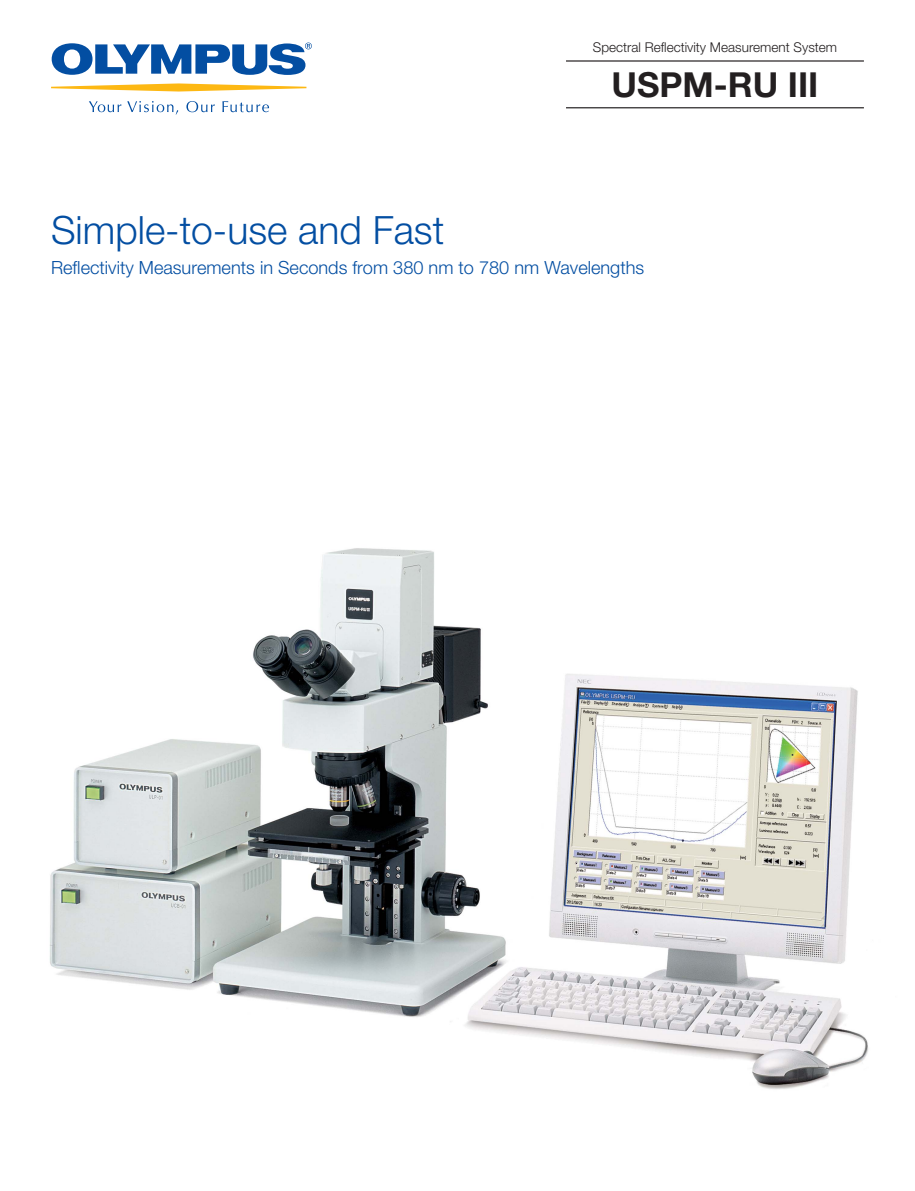
<style>
.page{position:relative;width:915px;height:1191px;background:#fff}
.page>*{position:absolute;margin:0;border:0;box-sizing:border-box;transform-origin:0 0}
.t1{font:300 39px "Helvetica Neue LTW1 G";color:#034ea2}
.t2{font:700 34.5px "Helvetica Neue LTW1 G";color:#231f20}
.t3{font:300 18.15px "Helvetica Neue LTW1 G";color:#034ea2}
.t4{font:300 13.5px "Helvetica Neue LTW1 G";color:#231f20}
</style>
<div class="page">
<img style="left:49px;top:548px;width:819px;height:541px">
<svg style="left:51px;top:83px;width:255px;height:9px"></svg>
<svg style="left:52px;top:43px;width:260px;height:32px"></svg>
<svg style="left:89px;top:101px;width:32px;height:11px"></svg>
<svg style="left:127px;top:101px;width:51px;height:14px"></svg>
<svg style="left:186px;top:101px;width:29px;height:11px"></svg>
<svg style="left:222px;top:101px;width:47px;height:11px"></svg>
<hr style="left:566px;top:60px;width:297px;height:2px;background:#231f20">
<hr style="left:566px;top:107px;width:297px;height:1px;background:#231f20">
<p class="t4" style="left:592px;top:43px;width:246px">Spectral Reflectivity Measurement System</p>
<h2 class="t2" style="left:611px;top:65px;width:208px">USPM-RU III</h2>
<h1 class="t1" style="left:51px;top:216px;width:394px">Simple-to-use and Fast</h1>
<p class="t3" style="left:51px;top:261px;width:594px">Reflectivity Measurements in Seconds from 380 nm to 780 nm Wavelengths</p>
</div>
